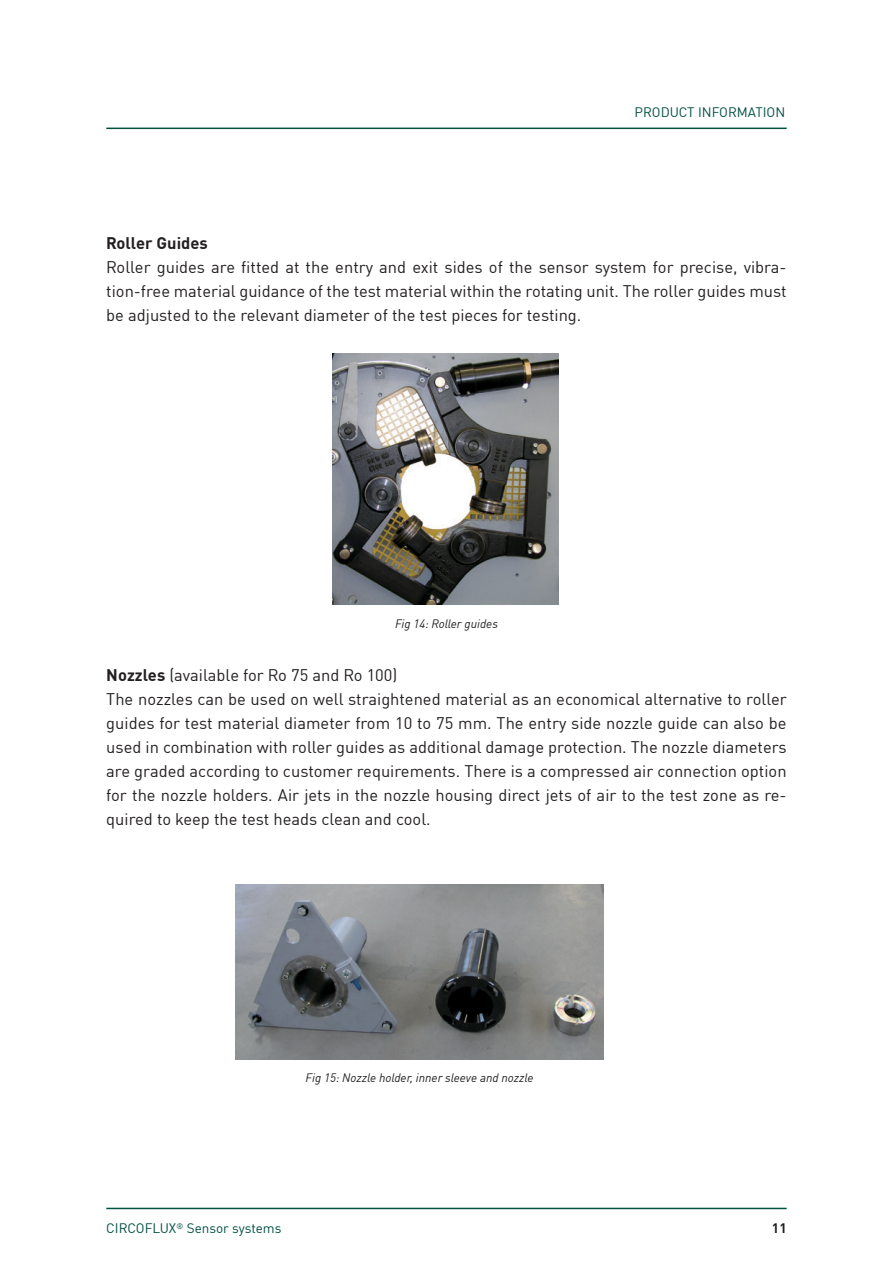
<style>
.page{position:relative;width:893px;height:1263px;background:#fff}
.page>*{position:absolute;margin:0;border:0;box-sizing:border-box;transform-origin:0 0}
.t1{font:16.5px/24px "DIN Offc";color:#231f20;text-align:justify}
.t2{font:700 16.5px "DIN Offc";color:#231f20}
.t3{font:13.5px "DIN Offc";color:#005042}
.t4{font:700 13.5px "DIN Offc";color:#231f20}
.t5{font:italic 12px "DIN Offc";color:#231f20}
.s1{font-weight:700}
</style>
<div class="page">
<hr style="left:106px;top:128px;width:681px;height:1px;background:#005042">
<hr style="left:106px;top:1208px;width:681px;height:1px;background:#005042">
<img style="left:332px;top:353px;width:227px;height:251px">
<img style="left:236px;top:884px;width:367px;height:176px">
<p class="t3" style="left:635px;top:103px;width:152px">PRODUCT INFORMATION</p>
<p class="t2" style="left:106px;top:232px;width:103px">Roller Guides</p>
<p class="t1" style="left:106px;top:254px;width:682px">Roller guides are fitted at the entry and exit sides of the sensor system for precise, vibra&shy;tion-free material guidance of the test material within the rotating unit. The roller guides must be adjusted to the relevant diameter of the test pieces for testing.</p>
<p class="t5" style="left:395px;top:616px;width:104px">Fig 14: Roller guides</p>
<p class="t1" style="left:106px;top:662px;width:682px;text-align:left"><span class="s1">Nozzles</span> (available for Ro 75 and Ro 100)<br>The nozzles can be used on well straightened material as an economical alternative to roller guides for test material diameter from 10 to 75 mm. The entry side nozzle guide can also be used in combination with roller guides as additional damage protection. The nozzle diameters are graded according to customer requirements. There is a compressed air connection option for the nozzle holders. Air jets in the nozzle housing direct jets of air to the test zone as re&shy;quired to keep the test heads clean and cool.</p>
<p class="t5" style="left:306px;top:1070px;width:229px">Fig 15: Nozzle holder, inner sleeve and nozzle</p>
<p class="t3" style="left:106px;top:1220px;width:177px">CIRCOFLUX<sup>®</sup> Sensor systems</p>
<p class="t4" style="left:772px;top:1219px;width:16px">11</p>
</div>
